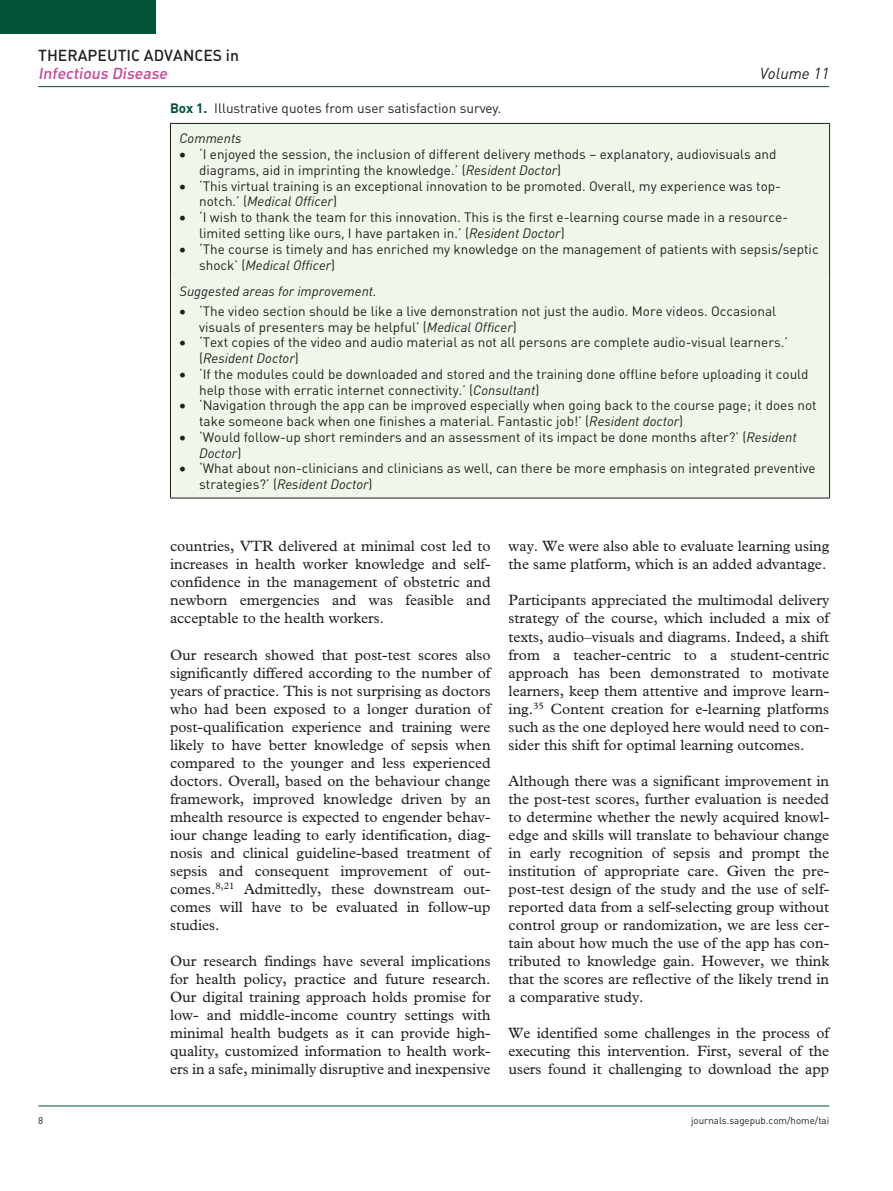
<style>
.page{position:relative;width:893px;height:1191px;background:#fff}
.page>*{position:absolute;margin:0;border:0;box-sizing:border-box;transform-origin:0 0}
.t1{font:15.75px "DIN Medium Alternate";color:#231f20}
.t2{font:italic 15.75px "DIN Medium Alternate";color:#c74499}
.t3{font:italic 15.75px "DIN";color:#231f20}
.t4{font:15px/18px "Plantin Std";color:#231f20;text-align:justify}
.t5{font:13.5px/15.8px "DIN";color:#231f20}
.t6{font:italic 13.5px "DIN";color:#231f20}
.t7{font:9.75px "DIN";color:#231f20}
.s1{font-weight:700;color:#015436}
.s2{font-style:italic}
</style>
<div class="page">
<hr style="left:38px;top:86px;width:791px;height:1px;background:#015436">
<hr style="left:38px;top:1105px;width:791px;height:1px;background:#015436">
<div style="left:0;top:0;width:155px;height:34px;background:#015436"></div>
<div style="left:171px;top:124px;width:658px;height:373px;background:#eff7ea"></div>
<hr style="left:170px;top:123px;width:660px;height:1px;background:#231f20">
<hr style="left:170px;top:124px;width:1px;height:154px;background:#231f20">
<hr style="left:829px;top:124px;width:1px;height:154px;background:#231f20">
<hr style="left:170px;top:278px;width:1px;height:219px;background:#231f20">
<hr style="left:829px;top:278px;width:1px;height:219px;background:#231f20">
<hr style="left:170px;top:497px;width:660px;height:1px;background:#231f20">
<p class="t1" style="left:38px;top:45px;width:202px">THERAPEUTIC ADVANCES IN</p>
<p class="t2" style="left:38px;top:63px;width:134px">I nfectious Disease</p>
<p class="t3" style="left:760px;top:63px;width:71px">Volume 11</p>
<p class="t5" style="left:170px;top:100px;width:333px"><span class="s1">Box 1.</span> Illustrative quotes from user satisfaction survey.</p>
<p class="t6" style="left:179px;top:130px;width:64px">Comments</p>
<p class="t5" style="left:199px;top:146px;width:579px;text-indent:-20px">• ‘I enjoyed the session, the inclusion of different delivery methods – explanatory, audiovisuals and diagrams, aid in imprinting the knowledge.’ (<span class="s2">Resident Doctor</span>)</p>
<p class="t5" style="left:199px;top:178px;width:583px;text-indent:-20px">• ‘This virtual training is an exceptional innovation to be promoted. Overall, my experience was top&shy;notch.’ (<span class="s2">Medical Officer</span>)</p>
<p class="t5" style="left:199px;top:209px;width:590px;text-indent:-20px">• ‘I wish to thank the team for this innovation. This is the first e-learning course made in a resource&shy;limited setting like ours, I have partaken in.’ (<span class="s2">Resident Doctor</span>)</p>
<p class="t5" style="left:199px;top:241px;width:621px;text-indent:-20px">• ‘The course is timely and has enriched my knowledge on the management of patients with sepsis/septic shock’ (<span class="s2">Medical Officer</span>)</p>
<p class="t6" style="left:179px;top:282px;width:199px">Suggested areas for improvement.</p>
<p class="t5" style="left:199px;top:303px;width:578px;text-indent:-20px">• ‘The video section should be like a live demonstration not just the audio. More videos. Occasional visuals of presenters may be helpful’ (<span class="s2">Medical Officer</span>)</p>
<p class="t5" style="left:199px;top:334px;width:590px;text-indent:-20px">• ‘Text copies of the video and audio material as not all persons are complete audio-visual learners.’ (<span class="s2">Resident Doctor</span>)</p>
<p class="t5" style="left:199px;top:366px;width:611px;text-indent:-20px">• ‘If the modules could be downloaded and stored and the training done offline before uploading it could help those with erratic internet connectivity.’ (<span class="s2">Consultant</span>)</p>
<p class="t5" style="left:199px;top:397px;width:619px;text-indent:-20px">• ‘Navigation through the app can be improved especially when going back to the course page; it does not take someone back when one finishes a material. Fantastic job!’ (<span class="s2">Resident doctor</span>)</p>
<p class="t5" style="left:199px;top:429px;width:599px;text-indent:-20px">• ‘Would follow-up short reminders and an assessment of its impact be done months after?’ (<span class="s2">Resident<br>Doctor</span>)</p>
<p class="t5" style="left:199px;top:460px;width:618px;text-indent:-20px">• ‘What about non-clinicians and clinicians as well, can there be more emphasis on integrated preventive strategies?’ (<span class="s2">Resident Doctor</span>)</p>
<p class="t4" style="left:170px;top:537px;width:322px">countries, VTR delivered at minimal cost led to increases in health worker knowledge and self&shy;confidence in the management of obstetric and newborn emergencies and was feasible and acceptable to the health workers.</p>
<p class="t4" style="left:170px;top:645px;width:322px">Our research showed that post-test scores also significantly differed according to the number of years of practice. This is not surprising as doctors who had been exposed to a longer duration of post-qualification experience and training were likely to have better knowledge of sepsis when compared to the younger and less experienced doctors. Overall, based on the behaviour change framework, improved knowledge driven by an mhealth resource is expected to engender behav&shy;iour change leading to early identification, diag&shy;nosis and clinical guideline-based treatment of sepsis and consequent improvement of out&shy;comes.<sup>8,21</sup> Admittedly, these downstream out&shy;comes will have to be evaluated in follow-up studies.</p>
<p class="t4" style="left:170px;top:951px;width:322px">Our research findings have several implications for health policy, practice and future research.<br>Our digital training approach holds promise for low- and middle-income country settings with minimal health budgets as it can provide high&shy;quality, customized information to health work&shy;ers in a safe, minimally disruptive and inexpensive</p>
<p class="t4" style="left:509px;top:537px;width:322px">way. We were also able to evaluate learning using the same platform, which is an added advantage.</p>
<p class="t4" style="left:509px;top:591px;width:322px">Participants appreciated the multimodal delivery strategy of the course, which included a mix of texts, audio–visuals and diagrams. Indeed, a shift from a teacher-centric to a student-centric approach has been demonstrated to motivate learners, keep them attentive and improve learn&shy;ing.<sup>35</sup> Content creation for e-learning platforms such as the one deployed here would need to con&shy;sider this shift for optimal learning outcomes.</p>
<p class="t4" style="left:509px;top:771px;width:322px">Although there was a significant improvement in the post-test scores, further evaluation is needed to determine whether the newly acquired knowl&shy;edge and skills will translate to behaviour change in early recognition of sepsis and prompt the institution of appropriate care. Given the pre&shy;post-test design of the study and the use of self&shy;reported data from a self-selecting group without control group or randomization, we are less cer&shy;tain about how much the use of the app has con&shy;tributed to knowledge gain. However, we think that the scores are reflective of the likely trend in a comparative study.</p>
<p class="t4" style="left:509px;top:1023px;width:322px">We identified some challenges in the process of executing this intervention. First, several of the users found it challenging to download the app</p>
<p class="t7" style="left:38px;top:1114px;width:7px">8</p>
<p class="t7" style="left:691px;top:1114px;width:140px">journals.sagepub.com/home/tai</p>
</div>
